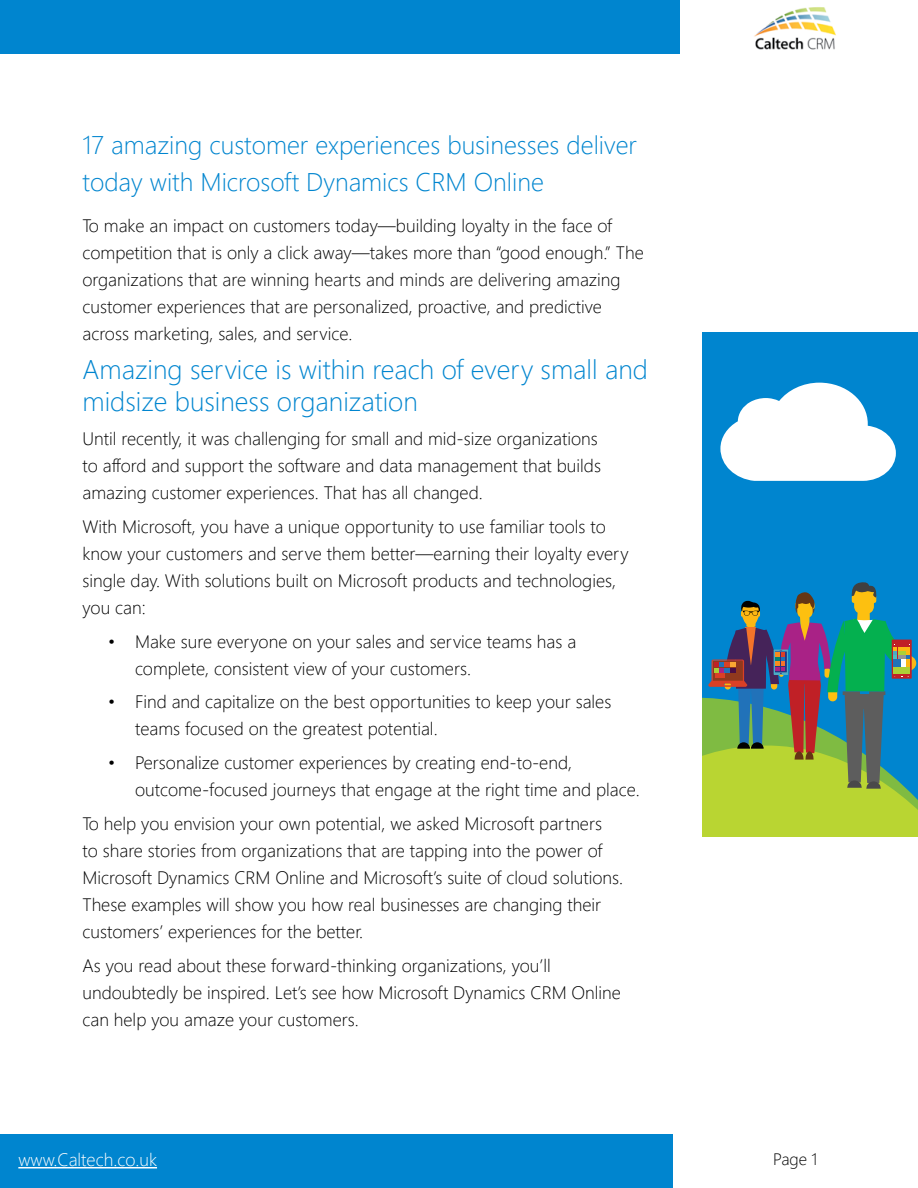
<style>
.page{position:relative;width:918px;height:1188px;background:#fff}
.page>*{position:absolute;margin:0;border:0;box-sizing:border-box;transform-origin:0 0}
.t1{font:300 27px/32.4px "Segoe UI";color:#0085cf}
.t2{font:300 25.5px/37.8px "Segoe UI";color:#0085cf}
.t3{font:300 18px/27px "Segoe UI";color:#000}
.t4{font:300 18px "Segoe UI";color:#fff}
.t5{font:300 16.5px "Segoe UI";color:#000}
</style>
<div class="page">
<div style="left:0;top:1134px;width:673px;height:54px;background:#0085cf"></div>
<div style="left:0;top:0;width:679px;height:54px;background:#0085cf"></div>
<hr style="left:18px;top:1167px;width:139px;height:1px;background:#fff">
<img style="left:754px;top:7px;width:82px;height:42px">
<div style="left:702px;top:333px;width:216px;height:504px;background:#0085cf"></div>
<svg style="left:702px;top:582px;width:216px;height:255px"></svg>
<svg style="left:720px;top:383px;width:176px;height:98px"></svg>
<h2 class="t2" style="left:82px;top:124px;width:556px">17 amazing customer experiences businesses deliver today with Microsoft Dynamics CRM Online</h2>
<p class="t3" style="left:82px;top:211px;width:563px">To make an impact on customers today—building loyalty in the face of competition that is only a click away—takes more than “good enough.” The organizations that are winning hearts and minds are delivering amazing customer experiences that are personalized, proactive, and predictive across marketing, sales, and service.</p>
<h1 class="t1" style="left:82px;top:352px;width:567px">Amazing service is within reach of every small and midsize business organization</h1>
<p class="t3" style="left:82px;top:424px;width:520px">Until recently, it was challenging for small and mid-size organizations to afford and support the software and data management that builds amazing customer experiences. That has all changed.</p>
<p class="t3" style="left:82px;top:512px;width:548px">With Microsoft, you have a unique opportunity to use familiar tools to know your customers and serve them better—earning their loyalty every single day. With solutions built on Microsoft products and technologies, you can:</p>
<p class="t3" style="left:135px;top:627px;width:443px;text-indent:-27px">• Make sure everyone on your sales and service teams has a complete, consistent view of your customers.</p>
<p class="t3" style="left:135px;top:688px;width:478px;text-indent:-27px">• Find and capitalize on the best opportunities to keep your sales teams focused on the greatest potential.</p>
<p class="t3" style="left:135px;top:748px;width:506px;text-indent:-27px">• Personalize customer experiences by creating end-to-end, outcome-focused journeys that engage at the right time and place.</p>
<p class="t3" style="left:82px;top:809px;width:542px">To help you envision your own potential, we asked Microsoft partners<br>to share stories from organizations that are tapping into the power of Microsoft Dynamics CRM Online and Microsoft’s suite of cloud solutions.<br>These examples will show you how real businesses are changing their customers’ experiences for the better.</p>
<p class="t3" style="left:82px;top:951px;width:540px">As you read about these forward-thinking organizations, you’ll undoubtedly be inspired. Let’s see how Microsoft Dynamics CRM Online can help you amaze your customers.</p>
<p class="t4" style="left:18px;top:1145px;width:140px">www.Caltech.co.uk</p>
<p class="t5" style="left:773px;top:1146px;width:46px">Page 1</p>
</div>
